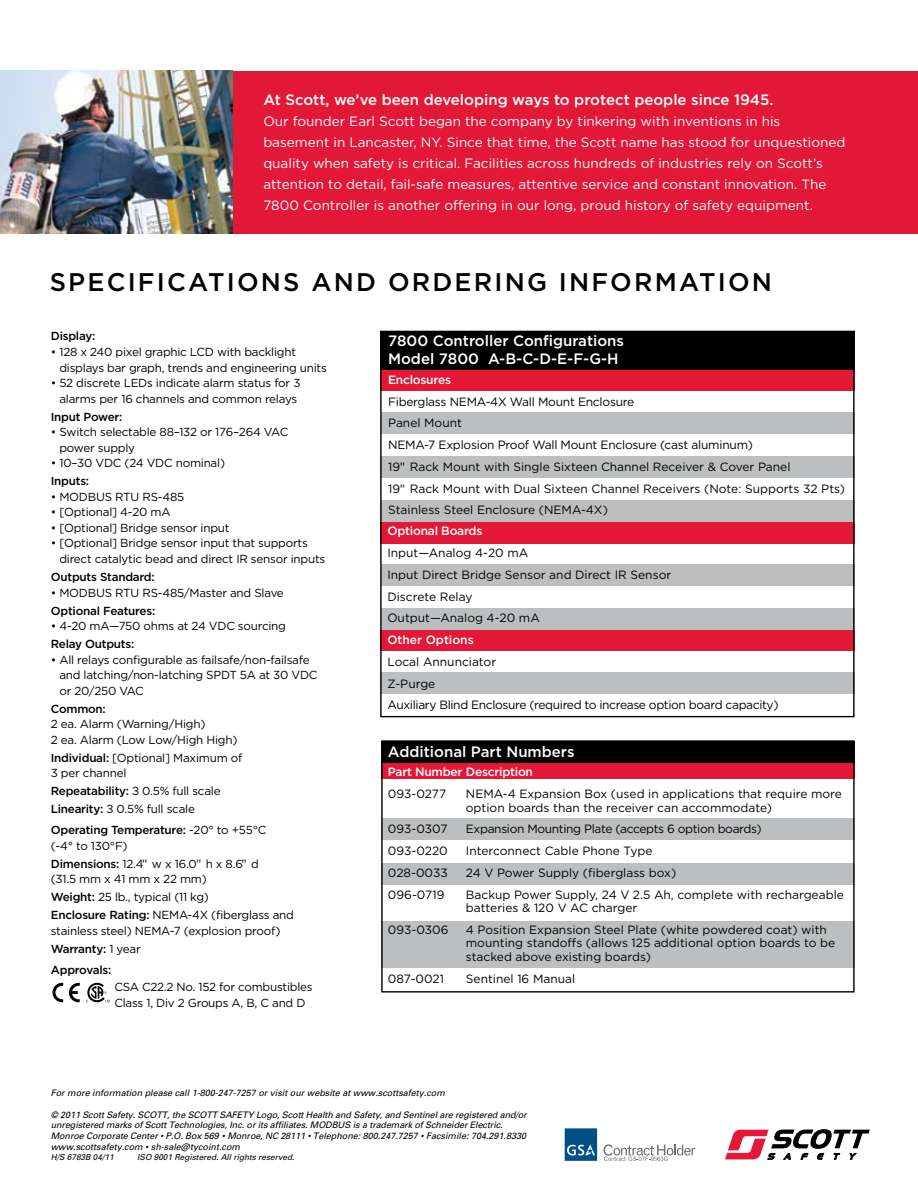
<style>
.page{position:relative;width:918px;height:1188px;background:#fff}
.page>*{position:absolute;margin:0;border:0;box-sizing:border-box;transform-origin:0 0}
.t1{font:500 25.5px "Gotham";letter-spacing:.085em;color:#000}
.t2{font:500 15px/18px "Gotham";color:#fff}
.t3{font:13.5px/21px "Gotham";color:#fff}
.t4{font:12px/21.8px "Gotham";color:#000}
.t5{font:12px/21.8px "Gotham";letter-spacing:-.03em;color:#000}
.t6{font:500 12px "Gotham";letter-spacing:-.02em;color:#fff}
.t7{font:500 12px "Gotham";color:#fff}
.t8{font:11.7px/15.6px "Gotham";letter-spacing:-.02em;color:#000}
.t9{font:500 11.7px "Gotham";letter-spacing:-.02em;color:#000}
.t10{font:italic 9px/10.8px "Univers";letter-spacing:-.01em;color:#000}
.t11{font:italic 8.25px "Univers";color:#000}
.s1{font-weight:500}
.s2{font-style:italic;font-size:12px}
.s3{font-style:italic}
</style>
<div class="page">
<div style="left:233px;top:71px;width:685px;height:163px;background:#e31837"></div>
<svg style="left:725px;top:1129px;width:145px;height:31px"></svg>
<svg style="left:565px;top:1128px;width:32px;height:33px"></svg>
<svg style="left:604px;top:1144px;width:91px;height:17px"></svg>
<img style="left:0;top:71px;width:233px;height:163px">
<div style="left:380px;top:672px;width:475px;height:21px;background:#bcbec0"></div>
<div style="left:380px;top:630px;width:475px;height:21px;background:#e31837"></div>
<div style="left:380px;top:522px;width:475px;height:21px;background:#e31837"></div>
<div style="left:381px;top:565px;width:474px;height:21px;background:#bcbec0"></div>
<div style="left:381px;top:609px;width:474px;height:21px;background:#bcbec0"></div>
<div style="left:380px;top:501px;width:475px;height:21px;background:#bcbec0"></div>
<div style="left:380px;top:370px;width:475px;height:21px;background:#e31837"></div>
<div style="left:381px;top:412px;width:474px;height:21px;background:#bcbec0"></div>
<div style="left:381px;top:456px;width:474px;height:21px;background:#bcbec0"></div>
<div style="left:380px;top:331px;width:475px;height:39px;background:#000"></div>
<div style="left:381px;top:763px;width:474px;height:16px;background:#e31837"></div>
<div style="left:381px;top:819px;width:474px;height:21px;background:#bcbec0"></div>
<div style="left:381px;top:863px;width:474px;height:21px;background:#bcbec0"></div>
<div style="left:381px;top:921px;width:474px;height:47px;background:#bcbec0"></div>
<div style="left:381px;top:741px;width:474px;height:22px;background:#000"></div>
<div style="left:381px;top:740px;width:474px;height:253px;border:1px solid #000"></div>
<svg style="left:86px;top:983px;width:24px;height:19px"></svg>
<svg style="left:69px;top:983px;width:11px;height:19px"></svg>
<svg style="left:52px;top:983px;width:11px;height:19px"></svg>
<p class="t2" style="left:263px;top:90px;width:512px">At Scott, we’ve been developing ways to protect people since 1945.</p>
<p class="t3" style="left:263px;top:110px;width:583px">Our founder Earl Scott began the company by tinkering with inventions in his basement in Lancaster, NY. Since that time, the Scott name has stood for unquestioned quality when safety is critical. Facilities across hundreds of industries rely on Scott’s attention to detail, fail-safe measures, attentive service and constant innovation. The 7800 Controller is another offering in our long, proud history of safety equipment.</p>
<h1 class="t1" style="left:50px;top:268px;width:528px">Specifications and ORDERING INFO</h1>
<h1 class="t1" style="left:634px;top:268px;width:64px">RMATION</h1>
<p class="t9" style="left:51px;top:330px;width:46px">Display:</p>
<p class="t8" style="left:59px;top:344px;width:269px;text-indent:-9px">• 128 x 240 pixel graphic LCD with backlight displays bar graph, trends and engineering units</p>
<p class="t8" style="left:51px;top:375px;width:251px;text-align:center">• 52 discrete LEDs indicate alarm status for 3 alarms per 16 channels and common relays</p>
<p class="t9" style="left:51px;top:410px;width:73px">I nput Power:</p>
<p class="t8" style="left:59px;top:424px;width:230px;text-indent:-9px">• Switch selectable 88–132 or 176–264 VAC power supply</p>
<p class="t8" style="left:51px;top:455px;width:176px">• 10–30 VDC (24 VDC nominal)</p>
<p class="t9" style="left:51px;top:474px;width:40px">I nputs:</p>
<p class="t8" style="left:51px;top:489px;width:28px">• Modb</p>
<p class="t8" style="left:96px;top:489px;width:90px">us RTU RS-485</p>
<p class="t8" style="left:51px;top:504px;width:121px">• [Optional] 4-20 mA</p>
<p class="t8" style="left:51px;top:520px;width:180px">• [Optional] Bridge sensor input</p>
<p class="t8" style="left:59px;top:535px;width:267px;text-indent:-9px">• [Optional] Bridge sensor input that supports direct catalytic bead and direct IR sensor inputs</p>
<p class="t9" style="left:51px;top:570px;width:105px">Outputs Standard:</p>
<p class="t8" style="left:51px;top:584px;width:28px">• Modb</p>
<p class="t8" style="left:96px;top:584px;width:189px">us RTU RS-485/Master and Slave</p>
<p class="t9" style="left:51px;top:604px;width:106px">Optional Features:</p>
<p class="t8" style="left:51px;top:618px;width:237px">• 4-20 mA—750 ohms at 24 VDC sourcing</p>
<p class="t9" style="left:51px;top:637px;width:85px">Relay Outputs:</p>
<p class="t8" style="left:59px;top:651px;width:260px;text-indent:-9px">• All relays configurable as failsafe/non-failsafe and latching/non-latching SPDT 5A at 30 VDC or 20/250 VAC</p>
<p class="t9" style="left:51px;top:702px;width:57px">Common:</p>
<p class="t8" style="left:51px;top:716px;width:188px">2 ea. Alarm (Warning/High)<br>2 ea. Alarm (Low Low/High High)</p>
<p class="t8" style="left:51px;top:750px;width:193px"><span class="s1">I ndividual:</span> [Optional] Maximum of<br>3 per channel</p>
<p class="t8" style="left:51px;top:782px;width:171px;line-height:18px"><span class="s1">Repeatability:</span> ± 0.5% full scale<br><span class="s1">Linearity:</span> ± 0.5% full scale</p>
<p class="t8" style="left:51px;top:822px;width:217px"><span class="s1">Operating Temperature:</span> -20° to +55°C (-4° to 130°F)</p>
<p class="t8" style="left:51px;top:856px;width:210px"><span class="s1">Dimensions:</span> 12.4<span class="s2">"</span> w x 16.0<span class="s2">"</span> h x 8.6<span class="s2">"</span> d (31.5 mm x 41 mm x 22 mm)</p>
<p class="t8" style="left:51px;top:888px;width:245px;line-height:18px"><span class="s1">Weight:</span> 25 lb., typical (11 kg)<br><span class="s1">Enclosure Rating:</span> NEMA-4X (fiberglass and</p>
<p class="t8" style="left:51px;top:921px;width:231px;line-height:18px">stainless steel) NEMA-7 (explosion proof)<br><span class="s1">Warranty:</span> 1 year</p>
<p class="t9" style="left:51px;top:963px;width:62px">Approvals:</p>
<p class="t8" style="left:114px;top:979px;width:200px">CSA C22.2 No. 152 for combustibles<br>Class 1, Div 2 Groups A, B, C and D</p>
<p class="t2" style="left:388px;top:331px;width:237px">7800 Controller Configurations<br>Model 7800 A-B-C-D-E-F-G-H</p>
<p class="t6" style="left:388px;top:373px;width:64px">Enclosures</p>
<p class="t4" style="left:388px;top:390px;width:459px">Fiberglass NEMA-4X Wall Mount Enclosure<br>Panel Mount<br>NEMA-7 Explosion Proof Wall Mount Enclosure (cast aluminum)<br>19<span class="s3">"</span> Rack Mount with Single Sixteen Channel Receiver &amp; Cover Panel<br>19<span class="s3">"</span> Rack Mount with Dual Sixteen Channel Receivers (Note: Supports 32 Pts)<br>Stainless Steel Enclosure (NEMA-4X)</p>
<p class="t6" style="left:387px;top:524px;width:97px">Optional Boards</p>
<p class="t4" style="left:387px;top:542px;width:285px">Input—Analog 4-20 mA<br>Input Direct Bridge Sensor and Direct IR Sensor<br>Discrete Relay<br>Output—Analog 4-20 mA</p>
<p class="t7" style="left:387px;top:633px;width:88px">Other Options</p>
<p class="t5" style="left:387px;top:651px;width:393px">Local Annunciator<br>Z-Purge<br>Auxiliary Blind Enclosure (required to increase option board capacity)</p>
<p class="t2" style="left:388px;top:742px;width:188px">Additional Part N umbers</p>
<p class="t6" style="left:388px;top:765px;width:147px">Part N umber Description</p>
<p class="t4" style="left:388px;top:783px;width:60px">093-0277</p>
<p class="t4" style="left:466px;top:787px;width:378px;line-height:13.5px">NEMA-4 Expansion Box (used in applications that require more option boards than the receiver can accommodate)</p>
<p class="t4" style="left:388px;top:818px;width:61px">093-0307</p>
<p class="t5" style="left:466px;top:818px;width:297px">Expansion Mounting Plate (accepts 6 option boards)</p>
<p class="t4" style="left:388px;top:840px;width:61px">093-0220</p>
<p class="t4" style="left:466px;top:840px;width:188px">Interconnect Cable Phone Type</p>
<p class="t4" style="left:388px;top:862px;width:61px">028-0033</p>
<p class="t4" style="left:466px;top:862px;width:212px">24 V Power Supply (fiberglass box)</p>
<p class="t4" style="left:388px;top:883px;width:58px">096-0719</p>
<p class="t4" style="left:466px;top:887px;width:380px;line-height:13.5px">Backup Power Supply, 24 V 2.5 Ah, complete with rechargeable batteries &amp; 120 V AC charger</p>
<p class="t4" style="left:388px;top:919px;width:62px">093-0306</p>
<p class="t4" style="left:466px;top:923px;width:371px;line-height:13.5px">4 Position Expansion Steel Plate (white powdered coat) with mounting standoffs (allows 125 additional option boards to be stacked above existing boards)</p>
<p class="t4" style="left:388px;top:967px;width:58px">087-0021</p>
<p class="t4" style="left:466px;top:967px;width:111px">Sentinel 16 Manual</p>
<p class="t10" style="left:51px;top:1087px;width:396px">For more information please call 1-800-247-7257 or visit our website at www.scottsafety.com</p>
<p class="t10" style="left:51px;top:1109px;width:478px">© 2011 Scott Safety. SCOTT, the SCOTT SAFETY Logo, Scott Health and Safety, and Sentinel are registered and/or unregistered marks of Scott Technologies, Inc. or its affiliates. MODBUS is a trademark of Schneider Electric.<br>Monroe Corporate Center • P.O. Box 569 • Monroe, NC 28111 • Telephone: 800.247.7257 • Facsimile: 704.291.8330 www.scottsafety.com • sh-sale@tycoint.com</p>
<p class="t11" style="left:51px;top:1152px;width:64px">H/S 6783B 04/11</p>
<p class="t11" style="left:137px;top:1152px;width:159px">ISO 9001 Registered. All rights reserved.</p>
</div>
